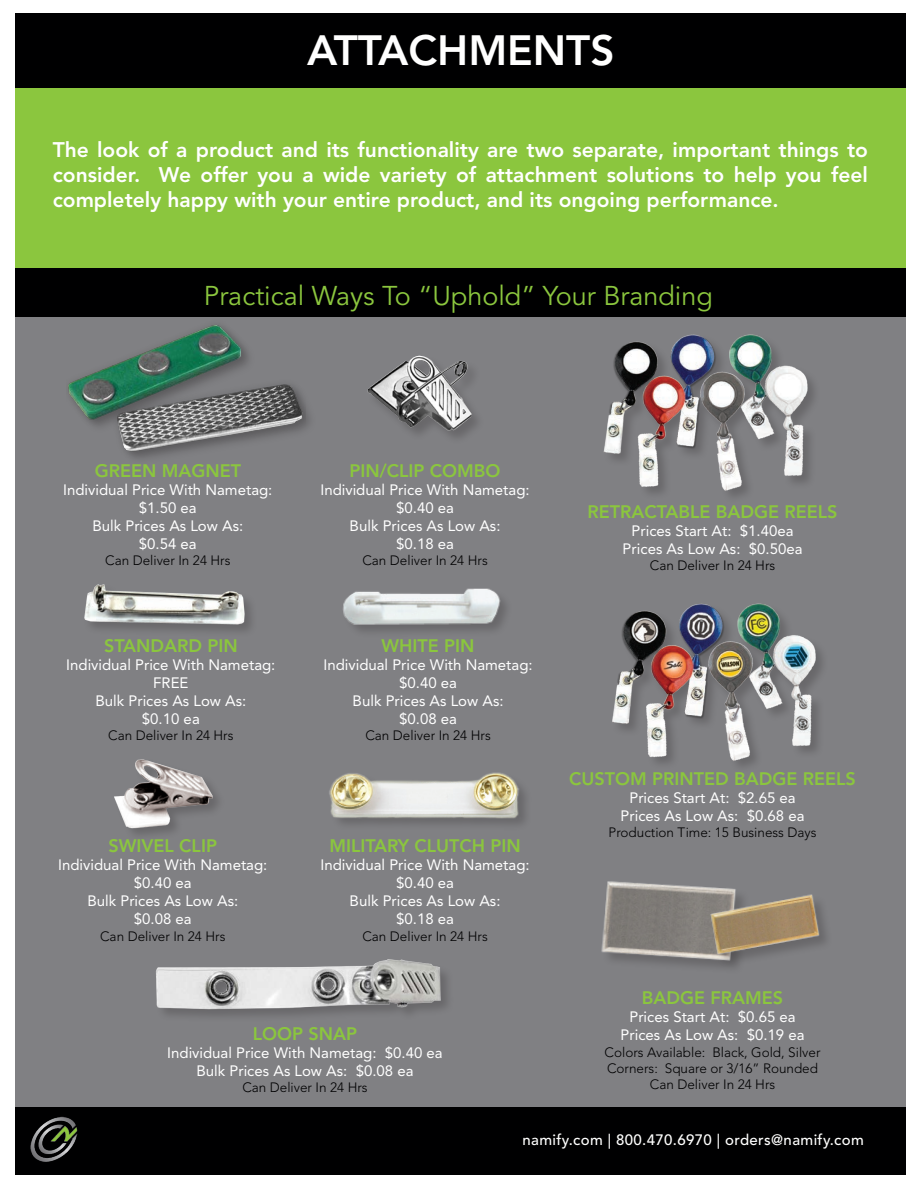
<style>
.page{position:relative;width:918px;height:1188px;background:#fff}
.page>*{position:absolute;margin:0;border:0;box-sizing:border-box;transform-origin:0 0}
.t1{font:800 42px "Avenir LT Std";color:#fff}
.t2{font:27px "Avenir LT Std";color:#8bc63e}
.t3{font:800 21px/25.2px "Avenir LT Std";color:#fff;text-align:justify}
.t4{font:800 18px "Avenir LT Std";color:#8bc63e}
.t5{font:15px/18px "Avenir LT Std";color:#fff;text-align:center}
.t6{font:500 15px "Avenir LT Std";letter-spacing:.025em;color:#fff}
.t7{font:300 13.5px "Avenir LT Std";color:#000001}
</style>
<div class="page">
<div style="left:15px;top:13px;width:891px;height:1161px;background:#808083"></div>
<div style="left:15px;top:1107px;width:891px;height:67px;background:#000001"></div>
<img style="left:30px;top:1116px;width:48px;height:46px">
<div style="left:15px;top:88px;width:891px;height:180px;background:#8bc63e"></div>
<div style="left:15px;top:14px;width:891px;height:74px;background:#000001"></div>
<div style="left:15px;top:268px;width:891px;height:49px;background:#000001"></div>
<img style="left:68px;top:324px;width:238px;height:134px">
<img style="left:603px;top:334px;width:211px;height:163px">
<img style="left:84px;top:584px;width:167px;height:47px">
<img style="left:343px;top:588px;width:163px;height:44px">
<img style="left:114px;top:759px;width:101px;height:73px">
<div style="left:330px;top:773px;width:203px;height:59px;background:#7b7b7e"></div>
<img style="left:329px;top:772px;width:195px;height:49px">
<img style="left:612px;top:603px;width:211px;height:163px">
<img style="left:601px;top:881px;width:101px;height:85px">
<img style="left:702px;top:886px;width:124px;height:82px">
<img style="left:156px;top:959px;width:292px;height:57px">
<img style="left:367px;top:355px;width:110px;height:80px">
<p class="t1" style="left:307px;top:26px;width:309px">ATTACHMENTS</p>
<p class="t3" style="left:53px;top:137px;width:817px">The look of a product and its functionality are two separate, important things to consider. We offer you a wide variety of attachment solutions to help you feel completely happy with your entire product, and its ongoing performance.</p>
<p class="t2" style="left:204px;top:280px;width:511px">Practical Ways To “Uphold” Your Branding</p>
<p class="t4" style="left:95px;top:460px;width:148px">GREEN MAGNET</p>
<p class="t5" style="left:63px;top:481px;width:211px">Individual Price With Nametag: $1.50 ea<br>Bulk Prices As Low As:<br>$0.54 ea</p>
<p class="t7" style="left:105px;top:552px;width:127px">Can Deliver In 24 Hrs</p>
<p class="t4" style="left:104px;top:635px;width:135px">STANDARD PIN</p>
<p class="t5" style="left:66px;top:656px;width:211px">Individual Price With Nametag:<br>FREE<br>Bulk Prices As Low As:<br>$0.10 ea</p>
<p class="t7" style="left:108px;top:727px;width:127px">Can Deliver In 24 Hrs</p>
<p class="t4" style="left:109px;top:836px;width:110px">SWIVEL CLIP</p>
<p class="t5" style="left:58px;top:856px;width:211px">Individual Price With Nametag: $0.40 ea<br>Bulk Prices As Low As:<br>$0.08 ea</p>
<p class="t7" style="left:100px;top:928px;width:127px">Can Deliver In 24 Hrs</p>
<p class="t4" style="left:350px;top:460px;width:152px">PIN/CLIP COMBO</p>
<p class="t5" style="left:320px;top:481px;width:211px">Individual Price With Nametag:</p>
<p class="t5" style="left:396px;top:499px;width:59px">$0.40 ea</p>
<p class="t5" style="left:350px;top:517px;width:152px">Bulk Prices As Low As:</p>
<p class="t5" style="left:396px;top:535px;width:59px">$0.18 ea</p>
<p class="t7" style="left:362px;top:552px;width:127px">Can Deliver In 24 Hrs</p>
<p class="t4" style="left:382px;top:635px;width:94px">WHITE PIN</p>
<p class="t5" style="left:324px;top:656px;width:211px">Individual Price With Nametag:</p>
<p class="t5" style="left:399px;top:674px;width:59px">$0.40 ea</p>
<p class="t5" style="left:353px;top:692px;width:152px">Bulk Prices As Low As:</p>
<p class="t5" style="left:399px;top:710px;width:59px">$0.08 ea</p>
<p class="t7" style="left:365px;top:727px;width:127px">Can Deliver In 24 Hrs</p>
<p class="t4" style="left:329px;top:836px;width:193px">MILITARY CLUTCH PIN</p>
<p class="t5" style="left:320px;top:856px;width:211px">Individual Price With Nametag:</p>
<p class="t5" style="left:396px;top:874px;width:59px">$0.40 ea</p>
<p class="t5" style="left:350px;top:892px;width:152px">Bulk Prices As Low As:</p>
<p class="t5" style="left:396px;top:910px;width:59px">$0.18 ea</p>
<p class="t7" style="left:362px;top:928px;width:127px">Can Deliver In 24 Hrs</p>
<p class="t4" style="left:253px;top:1023px;width:106px">LOOP SNAP</p>
<p class="t5" style="left:167px;top:1044px;width:277px">Individual Price With Nametag: $0.40 ea</p>
<p class="t5" style="left:196px;top:1062px;width:219px">Bulk Prices As Low As: $0.08 ea</p>
<p class="t7" style="left:242px;top:1079px;width:127px">Can Deliver In 24 Hrs</p>
<p class="t4" style="left:588px;top:501px;width:252px">RETRACTABLE BADGE REELS</p>
<p class="t5" style="left:632px;top:522px;width:164px">Prices Start At: $1.40ea</p>
<p class="t5" style="left:623px;top:540px;width:181px">Prices As Low As: $0.50ea</p>
<p class="t7" style="left:650px;top:557px;width:127px">Can Deliver In 24 Hrs</p>
<p class="t4" style="left:569px;top:768px;width:288px">CUSTOM PRINTED BADGE REELS</p>
<p class="t5" style="left:629px;top:789px;width:168px">Prices Start At: $2.65 ea</p>
<p class="t5" style="left:621px;top:807px;width:186px">Prices As Low As: $0.68 ea</p>
<p class="t7" style="left:609px;top:825px;width:209px">Production Time: 15 Business Days</p>
<p class="t4" style="left:642px;top:988px;width:143px">BADGE FRAMES</p>
<p class="t5" style="left:629px;top:1008px;width:168px">Prices Start At: $0.65 ea</p>
<p class="t5" style="left:621px;top:1026px;width:186px">Prices As Low As: $0.19 ea</p>
<p class="t7" style="left:605px;top:1044px;width:217px">Colors Available: Black, Gold, Silver</p>
<p class="t7" style="left:607px;top:1060px;width:212px">Corners: Square or 3/16” Rounded</p>
<p class="t7" style="left:650px;top:1076px;width:127px">Can Deliver In 24 Hrs</p>
<p class="t6" style="left:523px;top:1131px;width:343px">namify.com | 800.470.6970 | orders@namify.com</p>
</div>
